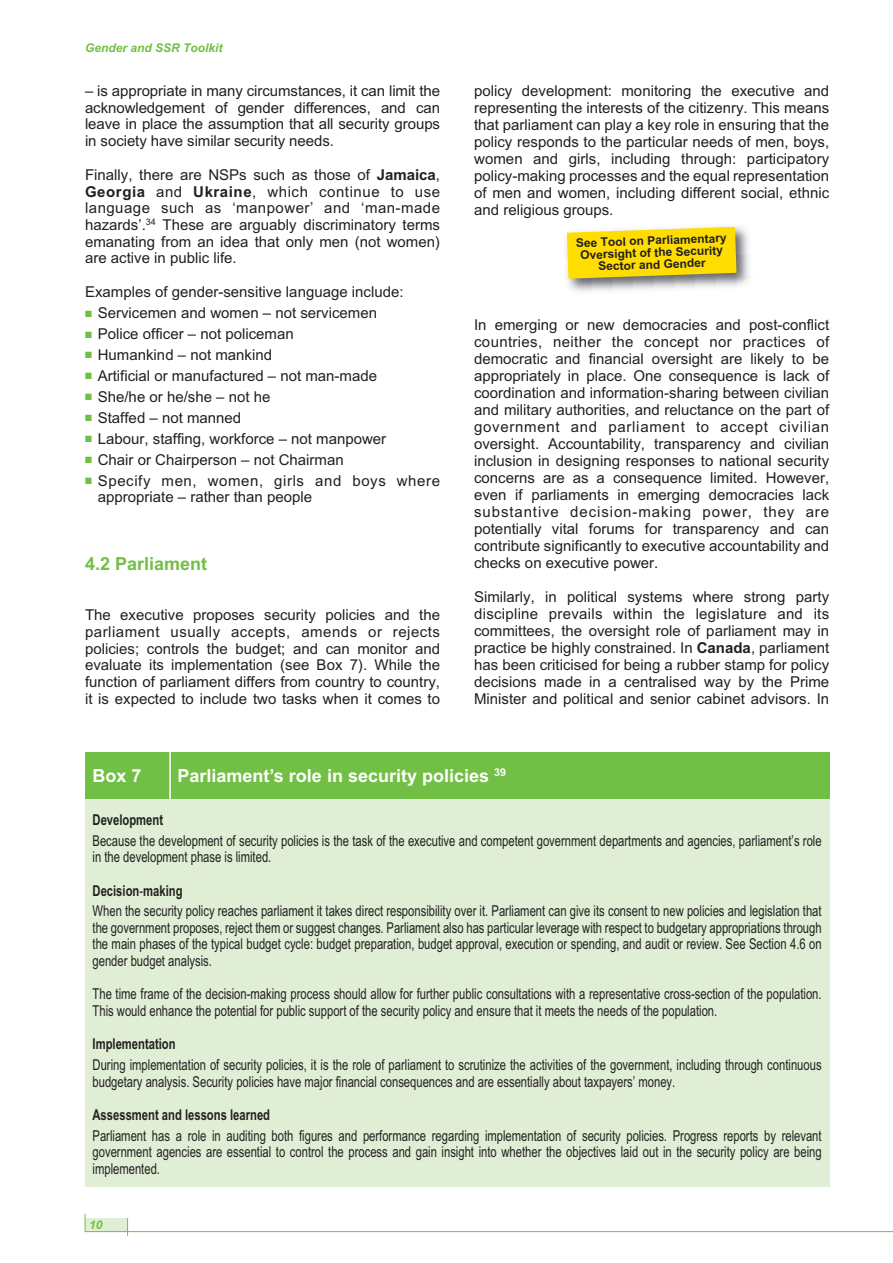
<style>
.page{position:relative;width:893px;height:1263px;background:#fff}
.page>*{position:absolute;margin:0;border:0;box-sizing:border-box;transform-origin:0 0}
.t1{font:700 18px "Arial";color:#fff}
.t2{font:700 18px "Arial";color:#71bf44}
.t3{font:15px/17px "Arial";color:#231f20;text-align:justify}
.t4{font:15px/16.5px "Arial";color:#231f20;scale:.75 1}
.t5{font:15px/16.6px "Arial";letter-spacing:.04em;color:#231f20}
.t6{font:700 15px "Arial";color:#231f20;scale:.75 1}
.t7{font:700 12px/12px "Arial";color:#231f20;text-align:center}
.t8{font:italic 700 12px "Arial";color:#71bf44}
.s1{font-weight:700}
.s2{color:#71bf44}
</style>
<div class="page">
<div style="left:85px;top:1218px;width:43px;height:13px;background:#dfeed4"></div>
<img style="left:566px;top:226px;width:183px;height:66px">
<svg style="left:567px;top:227px;width:169px;height:52px;background:#f6d817"></svg>
<hr style="left:85px;top:1231px;width:808px;height:1px;background:#71bf44">
<svg style="left:85px;top:1214px;width:1px;height:17px"></svg>
<svg style="left:127px;top:1218px;width:1px;height:18px"></svg>
<div style="left:85px;top:777px;width:744px;height:409px;background:#dfeed4"></div>
<div style="left:85px;top:752px;width:744px;height:47px;background:#71bf44"></div>
<hr style="left:169px;top:752px;width:2px;height:47px;background:#fff">
<p class="t8" style="left:85px;top:41px;width:139px">Gender and SSR Toolkit</p>
<p class="t3" style="left:85px;top:82px;width:357px">– is appropriate in many circumstances, it can limit the acknowledgement of gender differences, and can leave in place the assumption that all security groups in society have similar security needs.</p>
<p class="t3" style="left:85px;top:166px;width:357px">Finally, there are NSPs such as those of <span class="s1">Jamaica</span>, <span class="s1">Georgia</span> and <span class="s1">Ukraine</span>, which continue to use language such as ‘manpower’ and ‘man-made hazards’.<sup>34</sup> These are arguably discriminatory terms emanating from an idea that only men (not women) are active in public life.</p>
<p class="t3" style="left:85px;top:283px;width:320px">Examples of gender-sensitive language include:</p>
<p class="t3" style="left:85px;top:304px;width:294px"><span class="s2">■</span> Servicemen and women – not servicemen</p>
<p class="t3" style="left:85px;top:325px;width:210px"><span class="s2">■</span> Police officer – not policeman</p>
<p class="t3" style="left:85px;top:346px;width:189px"><span class="s2">■</span> Humankind – not mankind</p>
<p class="t3" style="left:85px;top:367px;width:294px"><span class="s2">■</span> Artificial or manufactured – not man-made</p>
<p class="t3" style="left:85px;top:388px;width:187px"><span class="s2">■</span> She/he or he/she – not he</p>
<p class="t3" style="left:85px;top:409px;width:158px"><span class="s2">■</span> Staffed – not manned</p>
<p class="t3" style="left:85px;top:430px;width:303px"><span class="s2">■</span> Labour, staffing, workforce – not manpower</p>
<p class="t3" style="left:85px;top:451px;width:260px"><span class="s2">■</span> Chair or Chairperson – not Chairman</p>
<p class="t5" style="left:98px;top:472px;width:344px;text-indent:-13px"><span class="s2">■</span> Specify men, women, girls and boys where appropriate – rather than people</p>
<p class="t2" style="left:85px;top:553px;width:124px">4.2 Parliament</p>
<p class="t3" style="left:85px;top:607px;width:357px">The executive proposes security policies and the parliament usually accepts, amends or rejects policies; controls the budget; and can monitor and evaluate its implementation (see Box 7). While the function of parliament differs from country to country, it is expected to include two tasks when it comes to</p>
<p class="t3" style="left:474px;top:82px;width:357px">policy development: monitoring the executive and representing the interests of the citizenry. This means that parliament can play a key role in ensuring that the policy responds to the particular needs of men, boys, women and girls, including through: participatory policy-making processes and the equal representation of men and women, including different social, ethnic and religious groups.</p>
<p class="t7" style="left:576px;top:237px;width:152px;rotate:-2deg">See Tool on Parliamentary<br>Oversight of the Security<br>Sector and Gender</p>
<p class="t3" style="left:474px;top:316px;width:357px">In emerging or new democracies and post-conflict countries, neither the concept nor practices of democratic and financial oversight are likely to be appropriately in place. One consequence is lack of coordination and information-sharing between civilian and military authorities, and reluctance on the part of government and parliament to accept civilian oversight. Accountability, transparency and civilian inclusion in designing responses to national security concerns are as a consequence limited. However, even if parliaments in emerging democracies lack substantive decision-making power, they are potentially vital forums for transparency and can contribute significantly to executive accountability and checks on executive power.</p>
<p class="t3" style="left:474px;top:588px;width:357px">Similarly, in political systems where strong party discipline prevails within the legislature and its committees, the oversight role of parliament may in practice be highly constrained. In <span class="s1">Canada</span>, parliament has been criticised for being a rubber stamp for policy decisions made in a centralised way by the Prime Minister and political and senior cabinet advisors. In</p>
<p class="t1" style="left:93px;top:765px;width:51px">Box 7</p>
<p class="t1" style="left:178px;top:765px;width:330px">Parliament’s role in security policies <sup>39</sup></p>
<p class="t6" style="left:93px;top:811px;width:96px">Development</p>
<p class="t4" style="left:93px;top:832px;width:974px">Because the development of security policies is the task of the executive and competent government departments and agencies, parliament’s role in the development phase is limited.</p>
<p class="t4" style="left:93px;top:880px;width:974px;line-height:20.7px"><span class="s1">Decision</span>-<span class="s1">making<br></span>When the security policy reaches parliament it takes direct responsibility over it. Parliament can give its consent to new policies and legislation that</p>
<p class="t4" style="left:93px;top:919px;width:974px;text-align:justify">the government proposes, reject them or suggest changes. Parliament also has particular leverage with respect to budgetary appropriations through the main phases of the typical budget cycle: budget preparation, budget approval, execution or spending, and audit or review. See Section 4.6 on gender budget analysis.</p>
<p class="t4" style="left:93px;top:986px;width:974px">The time frame of the decision-making process should allow for further public consultations with a representative cross-section of the population.<br>This would enhance the potential for public support of the security policy and ensure that it meets the needs of the population.</p>
<p class="t6" style="left:93px;top:1035px;width:112px">Implementation</p>
<p class="t4" style="left:93px;top:1057px;width:974px">During implementation of security policies, it is the role of parliament to scrutinize the activities of the government, including through continuous budgetary analysis. Security policies have major financial consequences and are essentially about taxpayers’ money.</p>
<p class="t6" style="left:93px;top:1106px;width:238px">Assessment and lessons learned</p>
<p class="t4" style="left:93px;top:1127px;width:974px;text-align:justify">Parliament has a role in auditing both figures and performance regarding implementation of security policies. Progress reports by relevant government agencies are essential to control the process and gain insight into whether the objectives laid out in the security policy are being implemented.</p>
<p class="t8" style="left:89px;top:1218px;width:15px">10</p>
</div>
